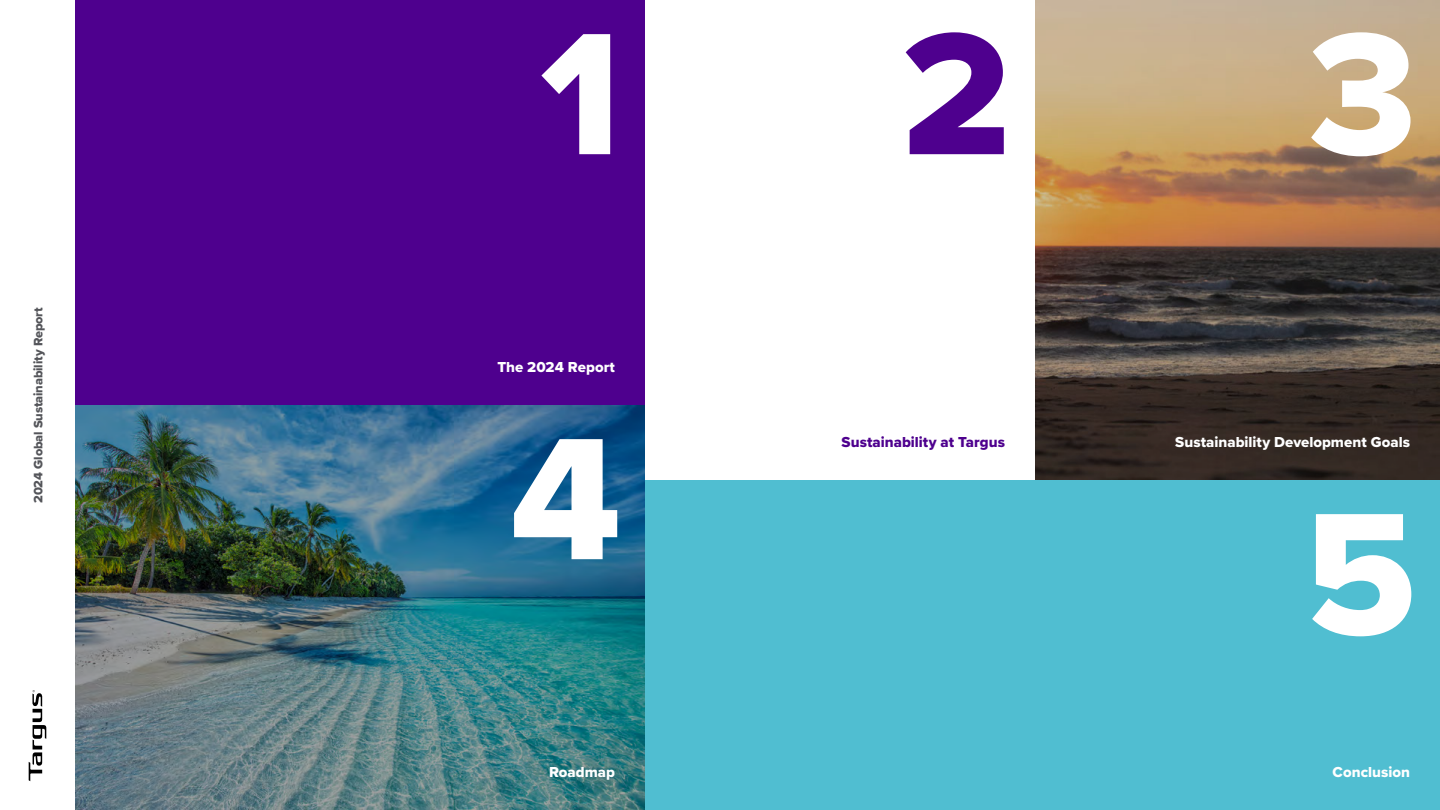
<style>
.page{position:relative;width:1440px;height:810px;background:#fff}
.page>*{position:absolute;margin:0;border:0;box-sizing:border-box;transform-origin:0 0}
.t1{font:180px "Proxima Nova Extrabld";color:#fff}
.t2{font:180px "Proxima Nova Extrabld";color:#4e008e}
.t3{font:15px "Proxima Nova Extrabld";color:#fff}
.t4{font:15px "Proxima Nova Extrabld";color:#4e008e}
.t5{font:12.75px "Proxima Nova Extrabld";letter-spacing:-.01em;color:#54555a}
</style>
<div class="page">
<svg style="left:29px;top:690px;width:17px;height:91px"></svg>
<div style="left:75px;top:0;width:570px;height:405px;background:#4e008e"></div>
<img style="left:75px;top:405px;width:570px;height:405px">
<img style="left:1035px;top:0;width:405px;height:480px">
<div style="left:645px;top:480px;width:795px;height:330px;background:#50bed1"></div>
<p class="t5" style="left:29px;top:503px;width:197px;rotate:-90deg">2024 Global Sustainability Report</p>
<h1 class="t1" style="left:541px;top:-40px;width:82px">1</h1>
<p class="t3" style="left:497px;top:356px;width:119px">The 2024 Report</p>
<h1 class="t1" style="left:510px;top:365px;width:112px">4</h1>
<p class="t3" style="left:549px;top:761px;width:67px">Roadmap</p>
<h1 class="t2" style="left:902px;top:-40px;width:111px">2</h1>
<p class="t4" style="left:842px;top:431px;width:165px">Sustainability at Targus</p>
<h1 class="t1" style="left:1308px;top:-40px;width:110px">3</h1>
<p class="t3" style="left:1175px;top:431px;width:236px">Sustainability Development Goals</p>
<h1 class="t1" style="left:1305px;top:440px;width:113px">5</h1>
<p class="t3" style="left:1333px;top:761px;width:79px">Conclusion</p>
</div>
